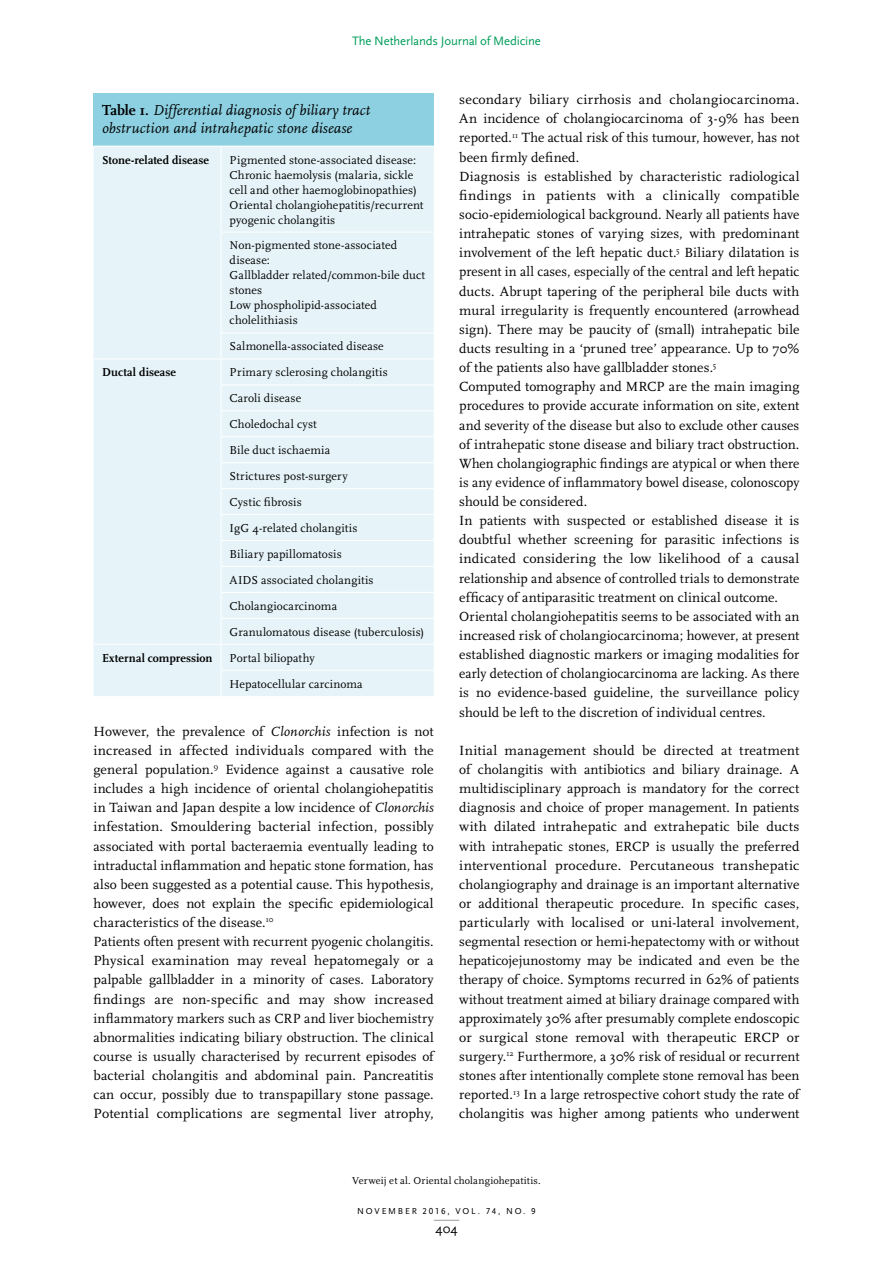
<style>
.page{position:relative;width:893px;height:1263px;background:#fff}
.page>*{position:absolute;margin:0;border:0;box-sizing:border-box;transform-origin:0 0}
.t1{font:italic 15px/18px "Scala";letter-spacing:.01em;color:#000}
.brood{font:13.8px/19.2px "Scala";letter-spacing:.005em;color:#000;text-align:justify}
.t2{font:13.5px "Scala Sans";color:#000}
.t3{font:12.75px "Scala Sans";letter-spacing:-.01em;color:#009e59}
.tabel_brood{font:12px/15px "Scala";letter-spacing:.01em;color:#000}
.tabel_brood-2{font:700 12px "Scala";letter-spacing:.005em;color:#000}
.runningtitle{font:10.5px "Scala";letter-spacing:.015em;color:#000}
.t4{font:9px "Scala Sans Caps";letter-spacing:.195em;color:#000}
.s1{font-weight:700;font-style:normal}
.s2{font-style:italic}
</style>
<div class="page">
<svg style="left:434px;top:1220px;width:25px;height:1px"></svg>
<div style="left:94px;top:94px;width:340px;height:52px;background:#8cd0e1"></div>
<div style="left:94px;top:147px;width:340px;height:549px;background:#e6f4f9"></div>
<hr style="left:221px;top:147px;width:1px;height:85px;background:#fff">
<hr style="left:221px;top:232px;width:213px;height:1px;background:#fff">
<hr style="left:221px;top:232px;width:1px;height:101px;background:#fff">
<hr style="left:221px;top:333px;width:213px;height:1px;background:#fff">
<hr style="left:94px;top:358px;width:127px;height:1px;background:#fff">
<hr style="left:221px;top:358px;width:213px;height:1px;background:#fff">
<hr style="left:221px;top:384px;width:213px;height:1px;background:#fff">
<hr style="left:221px;top:410px;width:213px;height:1px;background:#fff">
<hr style="left:221px;top:436px;width:213px;height:1px;background:#fff">
<hr style="left:221px;top:462px;width:213px;height:1px;background:#fff">
<hr style="left:221px;top:488px;width:213px;height:1px;background:#fff">
<hr style="left:221px;top:514px;width:213px;height:1px;background:#fff">
<hr style="left:221px;top:540px;width:213px;height:1px;background:#fff">
<hr style="left:221px;top:566px;width:213px;height:1px;background:#fff">
<hr style="left:221px;top:592px;width:213px;height:1px;background:#fff">
<hr style="left:221px;top:618px;width:213px;height:1px;background:#fff">
<hr style="left:94px;top:644px;width:127px;height:1px;background:#fff">
<hr style="left:221px;top:644px;width:213px;height:1px;background:#fff">
<hr style="left:221px;top:670px;width:213px;height:1px;background:#fff">
<svg style="left:221px;top:334px;width:1px;height:362px"></svg>
<p class="t3" style="left:352px;top:34px;width:190px">The Netherlands Journal of Medicine</p>
<p class="t1" style="left:102px;top:102px;width:270px"><span class="s1">Table 1.</span> Differential diagnosis of biliary tract obstruction and intrahepatic stone disease</p>
<p class="tabel_brood-2" style="left:102px;top:153px;width:108px">Stone-related disease</p>
<p class="tabel_brood" style="left:230px;top:152px;width:188px">Pigmented stone-associated disease:</p>
<p class="tabel_brood" style="left:230px;top:167px;width:189px">Chronic haemolysis (malaria, sickle cell and other haemoglobinopathies)</p>
<p class="tabel_brood" style="left:230px;top:197px;width:195px">Oriental cholangiohepatitis/recurrent pyogenic cholangitis</p>
<p class="tabel_brood" style="left:230px;top:238px;width:169px">Non-pigmented stone-associated disease:</p>
<p class="tabel_brood" style="left:230px;top:268px;width:197px">Gallbladder related/common-bile duct stones</p>
<p class="tabel_brood" style="left:230px;top:298px;width:149px">Low phospholipid-associated cholelithiasis</p>
<p class="tabel_brood" style="left:230px;top:339px;width:156px">Salmonella-associated disease</p>
<p class="tabel_brood-2" style="left:102px;top:366px;width:76px">Ductal disease</p>
<p class="tabel_brood" style="left:230px;top:365px;width:160px">Primary sclerosing cholangitis</p>
<p class="tabel_brood" style="left:230px;top:391px;width:73px">Caroli disease</p>
<p class="tabel_brood" style="left:230px;top:417px;width:89px">Choledochal cyst</p>
<p class="tabel_brood" style="left:230px;top:443px;width:102px">Bile duct ischaemia</p>
<p class="tabel_brood" style="left:230px;top:469px;width:120px">Strictures post-surgery</p>
<p class="tabel_brood" style="left:230px;top:495px;width:74px">Cystic fibrosis</p>
<p class="tabel_brood" style="left:230px;top:521px;width:129px">IgG 4-related cholangitis</p>
<p class="tabel_brood" style="left:230px;top:547px;width:114px">Biliary papillomatosis</p>
<p class="tabel_brood" style="left:230px;top:573px;width:146px">AIDS associated cholangitis</p>
<p class="tabel_brood" style="left:230px;top:599px;width:109px">Cholangiocarcinoma</p>
<p class="tabel_brood" style="left:230px;top:625px;width:196px">Granulomatous disease (tuberculosis)</p>
<p class="tabel_brood-2" style="left:102px;top:651px;width:112px">External compression</p>
<p class="tabel_brood" style="left:230px;top:650px;width:87px">Portal biliopathy</p>
<p class="tabel_brood" style="left:230px;top:676px;width:135px">Hepatocellular carcinoma</p>
<p class="brood" style="left:94px;top:722px;width:342px">However, the prevalence of <span class="s2">Clonorchis</span> infection is not increased in affected individuals compared with the general population.<sup>9</sup> Evidence against a causative role includes a high incidence of oriental cholangiohepatitis in Taiwan and Japan despite a low incidence of <span class="s2">Clonorchis </span>infestation. Smouldering bacterial infection, possibly associated with portal bacteraemia eventually leading to intraductal inflammation and hepatic stone formation, has also been suggested as a potential cause. This hypothesis, however, does not explain the specific epidemiological characteristics of the disease.<sup>10</sup></p>
<p class="brood" style="left:94px;top:932px;width:342px">Patients often present with recurrent pyogenic cholangitis.<br>Physical examination may reveal hepatomegaly or a palpable gallbladder in a minority of cases. Laboratory findings are non-specific and may show increased inflammatory markers such as CRP and liver biochemistry abnormalities indicating biliary obstruction. The clinical course is usually characterised by recurrent episodes of bacterial cholangitis and abdominal pain. Pancreatitis can occur, possibly due to transpapillary stone passage.<br>Potential complications are segmental liver atrophy,</p>
<p class="brood" style="left:459px;top:90px;width:342px">secondary biliary cirrhosis and cholangiocarcinoma.<br>An incidence of cholangiocarcinoma of 3-9% has been reported.<sup>11</sup> The actual risk of this tumour, however, has not been firmly defined.</p>
<p class="brood" style="left:459px;top:167px;width:342px">Diagnosis is established by characteristic radiological findings in patients with a clinically compatible socio-epidemiological background. Nearly all patients have intrahepatic stones of varying sizes, with predominant involvement of the left hepatic duct.<sup>5</sup> Biliary dilatation is present in all cases, especially of the central and left hepatic ducts. Abrupt tapering of the peripheral bile ducts with mural irregularity is frequently encountered (arrowhead sign). There may be paucity of (small) intrahepatic bile ducts resulting in a ‘pruned tree’ appearance. Up to 70% of the patients also have gallbladder stones.<sup>5</sup></p>
<p class="brood" style="left:459px;top:377px;width:342px">Computed tomography and MRCP are the main imaging procedures to provide accurate information on site, extent and severity of the disease but also to exclude other causes of intrahepatic stone disease and biliary tract obstruction.<br>When cholangiographic findings are atypical or when there is any evidence of inflammatory bowel disease, colonoscopy should be considered.</p>
<p class="brood" style="left:459px;top:511px;width:342px">In patients with suspected or established disease it is doubtful whether screening for parasitic infections is indicated considering the low likelihood of a causal relationship and absence of controlled trials to demonstrate efficacy of antiparasitic treatment on clinical outcome.</p>
<p class="brood" style="left:459px;top:607px;width:342px">Oriental cholangiohepatitis seems to be associated with an increased risk of cholangiocarcinoma; however, at present established diagnostic markers or imaging modalities for early detection of cholangiocarcinoma are lacking. As there is no evidence-based guideline, the surveillance policy should be left to the discretion of individual centres.</p>
<p class="brood" style="left:459px;top:741px;width:342px">Initial management should be directed at treatment of cholangitis with antibiotics and biliary drainage. A multidisciplinary approach is mandatory for the correct diagnosis and choice of proper management. In patients with dilated intrahepatic and extrahepatic bile ducts with intrahepatic stones, ERCP is usually the preferred interventional procedure. Percutaneous transhepatic cholangiography and drainage is an important alternative or additional therapeutic procedure. In specific cases, particularly with localised or uni-lateral involvement, segmental resection or hemi-hepatectomy with or without hepaticojejunostomy may be indicated and even be the therapy of choice. Symptoms recurred in 62% of patients without treatment aimed at biliary drainage compared with approximately 30% after presumably complete endoscopic or surgical stone removal with therapeutic ERCP or surgery.<sup>12</sup> Furthermore, a 30% risk of residual or recurrent stones after intentionally complete stone removal has been reported.<sup>13</sup> In a large retrospective cohort study the rate of cholangitis was higher among patients who underwent</p>
<p class="runningtitle" style="left:352px;top:1174px;width:190px">Verweij et al. Oriental cholangiohepatitis.</p>
<p class="t4" style="left:357px;top:1206px;width:180px">NOVEMBER 2016, VOL. 74, NO. 9</p>
<p class="t2" style="left:435px;top:1221px;width:24px">404</p>
</div>
